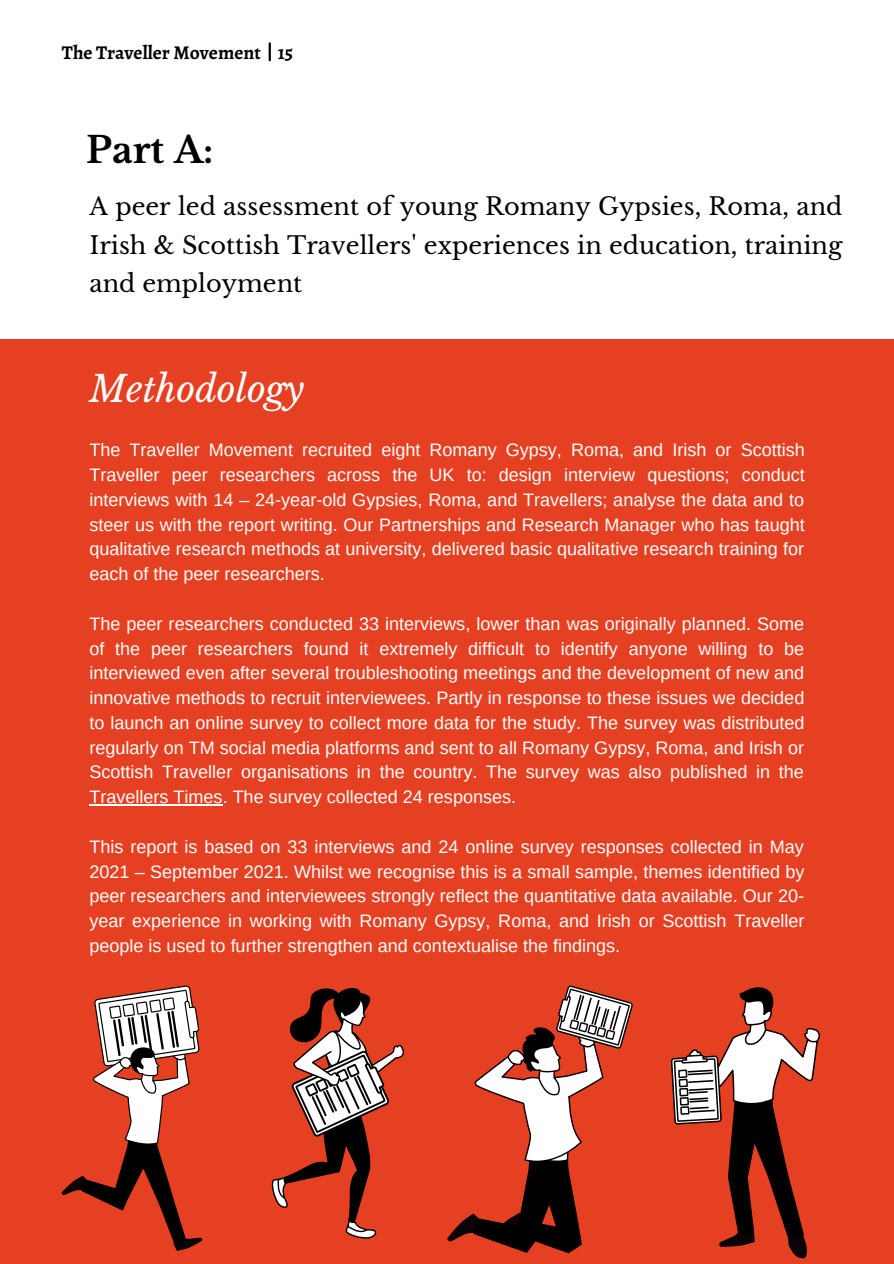
<style>
.page{position:relative;width:894px;height:1264px;background:#fff}
.page>*{position:absolute;margin:0;border:0;box-sizing:border-box;transform-origin:0 0}
.t1{font:italic 36px "Libre Baskerville";color:#fffefe}
.t2{font:700 36px "Libre Baskerville";color:#000}
.t3{font:24px/38.2px "Libre Baskerville";color:#000;text-align:justify}
.t4{font:700 19.5px "Alegreya";color:#000}
.t5{font:18px/24.8px "Arimo";color:#fff;text-align:justify}
</style>
<div class="page">
<div style="left:0;top:339px;width:893px;height:924px;background:#e64022"></div>
<hr style="left:89px;top:804px;width:133px;height:1px;background:#fff">
<svg style="left:271px;top:988px;width:133px;height:250px"></svg>
<svg style="left:447px;top:985px;width:186px;height:268px"></svg>
<svg style="left:61px;top:985px;width:141px;height:265px"></svg>
<svg style="left:671px;top:987px;width:149px;height:271px"></svg>
<hr style="left:268px;top:43px;width:3px;height:17px;background:#000">
<p class="t4" style="left:62px;top:39px;width:233px">The Traveller Movement 15</p>
<h1 class="t2" style="left:86px;top:128px;width:129px">Part A:</h1>
<h2 class="t3" style="left:89px;top:188px;width:754px">A peer led assessment of young Romany Gypsies, Roma, and Irish &amp; Scottish Travellers' experiences in education, training and employment</h2>
<h1 class="t1" style="left:89px;top:367px;width:216px">Methodology</h1>
<p class="t5" style="left:89px;top:437px;width:716px">The Traveller Movement recruited eight Romany Gypsy, Roma, and Irish or Scottish Traveller peer researchers across the UK to: design interview questions; conduct interviews with 14 – 24-year-old Gypsies, Roma, and Travellers; analyse the data and to steer us with the report writing. Our Partnerships and Research Manager who has taught qualitative research methods at university, delivered basic qualitative research training for each of the peer researchers.</p>
<p class="t5" style="left:89px;top:611px;width:716px">The peer researchers conducted 33 interviews, lower than was originally planned. Some of the peer researchers found it extremely difficult to identify anyone willing to be interviewed even after several troubleshooting meetings and the development of new and innovative methods to recruit interviewees. Partly in response to these issues we decided to launch an online survey to collect more data for the study. The survey was distributed regularly on TM social media platforms and sent to all Romany Gypsy, Roma, and Irish or Scottish Traveller organisations in the country. The survey was also published in the Travellers Times. The survey collected 24 responses.</p>
<p class="t5" style="left:89px;top:834px;width:716px">This report is based on 33 interviews and 24 online survey responses collected in May 2021 – September 2021. Whilst we recognise this is a small sample, themes identified by peer researchers and interviewees strongly reflect the quantitative data available. Our 20- year experience in working with Romany Gypsy, Roma, and Irish or Scottish Traveller people is used to further strengthen and contextualise the findings.</p>
</div>
